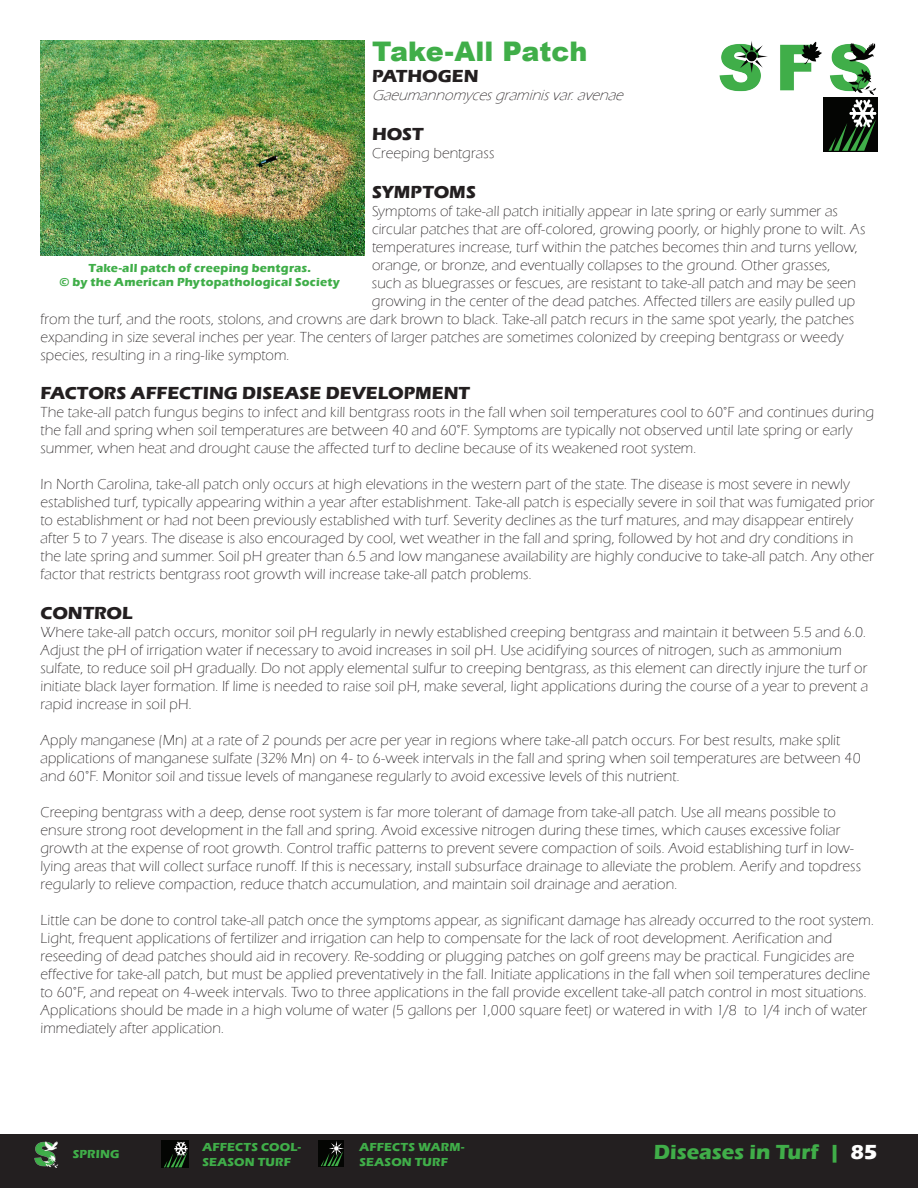
<style>
.page{position:relative;width:918px;height:1188px;background:#fff}
.page>*{position:absolute;margin:0;border:0;box-sizing:border-box;transform-origin:0 0}
.Disease_Labels{font:900 27px "Arial";color:#40ae49}
.t1{font:700 21px "Eras ITC";color:#40ae49}
.Control_Practices_Ti{font:700 18px "Eras ITC";color:#231f20}
.t2{font:300 15px/18px "Eras ITC";letter-spacing:.005em;color:#231f20}
.t3{font:italic 300 15px "Eras ITC";color:#231f20}
.photo_labels{font:700 12px/14.4px "Eras ITC";letter-spacing:.015em;color:#40ae49}
.s1{color:#fff}
</style>
<div class="page">
<div style="left:0;top:1134px;width:918px;height:54px;background:#231f20"></div>
<img style="left:34px;top:1141px;width:25px;height:27px">
<img style="left:161px;top:1141px;width:27px;height:27px">
<svg style="left:164px;top:1142px;width:24px;height:25px"></svg>
<svg style="left:321px;top:1141px;width:23px;height:25px"></svg>
<img style="left:780px;top:41px;width:97px;height:53px">
<img style="left:719px;top:41px;width:49px;height:51px">
<img style="left:824px;top:98px;width:54px;height:54px">
<svg style="left:829px;top:100px;width:47px;height:51px;background:#304131"></svg>
<img style="left:40px;top:40px;width:324px;height:216px">
<p class="Disease_Labels" style="left:372px;top:32px;width:217px">Take-All Patch</p>
<p class="Control_Practices_Ti" style="left:372px;top:66px;width:108px">PATHOGEN</p>
<p class="t3" style="left:372px;top:87px;width:257px">Gaeumannomycesgraminisvar.avenae</p>
<p class="Control_Practices_Ti" style="left:372px;top:124px;width:53px">HOST</p>
<p class="t2" style="left:372px;top:144px;width:124px">Creeping bentgrass</p>
<p class="Control_Practices_Ti" style="left:372px;top:181px;width:105px">SYMPTOMS</p>
<p class="t2" style="left:372px;top:202px;width:468px">Symptoms of take-all patch initially appear in late spring or early summer as</p>
<p class="t2" style="left:372px;top:220px;width:495px">circular patches that are off-colored, growing poorly, or highly prone to wilt. As</p>
<p class="t2" style="left:372px;top:238px;width:487px">temperatures increase, turf within the patches becomes thin and turns yellow,</p>
<p class="t2" style="left:372px;top:256px;width:460px">orange, or bronze, and eventually collapses to the ground. Other grasses,</p>
<p class="t2" style="left:372px;top:274px;width:486px">such as bluegrasses or fescues, are resistant to take-all patch and may be seen</p>
<p class="t2" style="left:372px;top:292px;width:485px">growing in the center of the dead patches. Affected tillers are easily pulled up</p>
<p class="t2" style="left:40px;top:310px;width:815px">from the turf, and the roots, stolons, and crowns are dark brown to black. Take-all patch recurs in the same spot yearly, the patches</p>
<p class="t2" style="left:40px;top:328px;width:805px">expanding in size several inches per year. The centers of larger patches are sometimes colonized by creeping bentgrass or weedy</p>
<p class="t2" style="left:40px;top:346px;width:251px">species, resulting in a ring-like symptom.</p>
<p class="Control_Practices_Ti" style="left:40px;top:383px;width:431px">FACTORS AFFECTING DISEASE DEVELOPMENT</p>
<p class="t2" style="left:40px;top:404px;width:835px">The take-all patch fungus begins to infect and kill bentgrass roots in the fall when soil temperatures cool to 60°F and continues during the fall and spring when soil temperatures are between 40 and 60°F. Symptoms are typically not observed until late spring or early summer, when heat and drought cause the affected turf to decline because of its weakened root system.</p>
<p class="t2" style="left:40px;top:476px;width:836px">In North Carolina, take-all patch only occurs at high elevations in the western part of the state. The disease is most severe in newly established turf, typically appearing within a year after establishment. Take-all patch is especially severe in soil that was fumigated prior to establishment or had not been previously established with turf. Severity declines as the turf matures, and may disappear entirely after 5 to 7 years. The disease is also encouraged by cool, wet weather in the fall and spring, followed by hot and dry conditions in the late spring and summer. Soil pH greater than 6.5 and low manganese availability are highly conducive to take-all patch. Any other factor that restricts bentgrass root growth will increase take-all patch problems.</p>
<p class="Control_Practices_Ti" style="left:40px;top:603px;width:94px">CONTROL</p>
<p class="t2" style="left:40px;top:623px;width:829px">Where take-all patch occurs, monitor soil pH regularly in newly established creeping bentgrass and maintain it between 5.5 and 6.0.<br>Adjust the pH of irrigation water if necessary to avoid increases in soil pH. Use acidifying sources of nitrogen, such as ammonium sulfate, to reduce soil pH gradually. Do not apply elemental sulfur to creeping bentgrass, as this element can directly injure the turf or initiate black layer formation. If lime is needed to raise soil pH, make several, light applications during the course of a year to prevent a rapid increase in soil pH.</p>
<p class="t2" style="left:40px;top:731px;width:822px">Apply manganese (Mn) at a rate of 2 pounds per acre per year in regions where take-all patch occurs. For best results, make split applications of manganese sulfate (32% Mn) on 4- to 6-week intervals in the fall and spring when soil temperatures are between 40 and 60°F. Monitor soil and tissue levels of manganese regularly to avoid excessive levels of this nutrient.</p>
<p class="t2" style="left:40px;top:803px;width:822px">Creeping bentgrass with a deep, dense root system is far more tolerant of damage from take-all patch. Use all means possible to ensure strong root development in the fall and spring. Avoid excessive nitrogen during these times, which causes excessive foliar growth at the expense of root growth. Control traffic patterns to prevent severe compaction of soils. Avoid establishing turf in low&shy;lying areas that will collect surface runoff. If this is necessary, install subsurface drainage to alleviate the problem. Aerify and topdress regularly to relieve compaction, reduce thatch accumulation, and maintain soil drainage and aeration.</p>
<p class="t2" style="left:40px;top:911px;width:835px">Little can be done to control take-all patch once the symptoms appear, as significant damage has already occurred to the root system.<br>Light, frequent applications of fertilizer and irrigation can help to compensate for the lack of root development. Aerification and reseeding of dead patches should aid in recovery. Re-sodding or plugging patches on golf greens may be practical. Fungicides are effective for take-all patch, but must be applied preventatively in the fall. Initiate applications in the fall when soil temperatures decline to 60°F, and repeat on 4-week intervals. Two to three applications in the fall provide excellent take-all patch control in most situations.<br>Applications should be made in a high volume of water (5 gallons per 1,000 square feet) or watered in with 1/8 to 1/4 inch of water immediately after application.</p>
<p class="photo_labels" style="left:89px;top:260px;width:224px">Take-all patch of creeping bentgras.</p>
<p class="photo_labels" style="left:60px;top:275px;width:282px">© by the American Phytopathological Society</p>
<p class="photo_labels" style="left:73px;top:1147px;width:48px">SPRING</p>
<p class="photo_labels" style="left:202px;top:1140px;width:100px">AFFECTS COOL-<br>SEASON TURF</p>
<p class="photo_labels" style="left:359px;top:1140px;width:106px">AFFECTS WARM-<br>SEASON TURF</p>
<h2 class="t1" style="left:654px;top:1140px;width:225px">Diseases in Turf | <span class="s1">85</span></h2>
</div>
